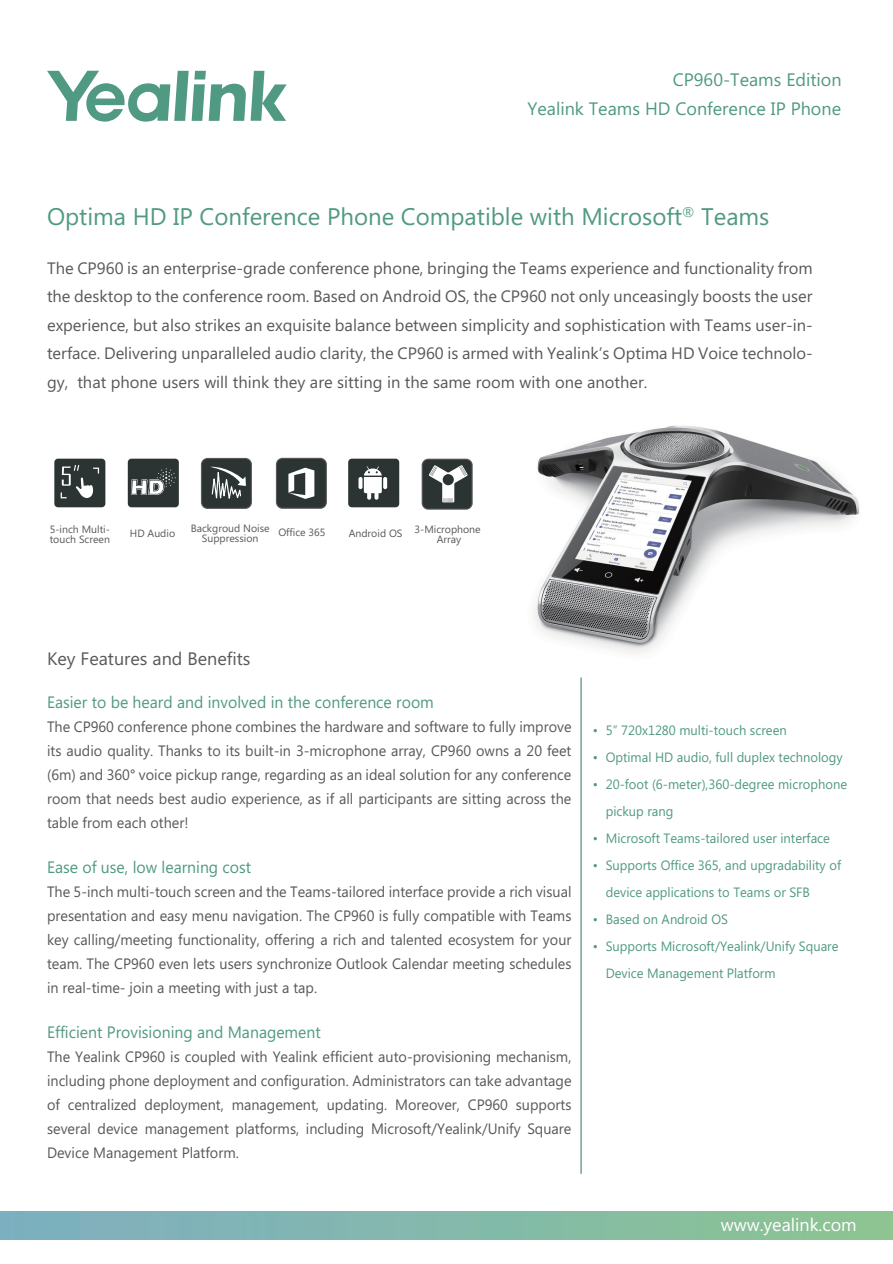
<style>
.page{position:relative;width:893px;height:1264px;background:#fff}
.page>*{position:absolute;margin:0;border:0;box-sizing:border-box;transform-origin:0 0}
.t1{font:24px "Microsoft Phags Pa";color:#509983}
.t2{font:18px "Microsoft Phags Pa";color:#509983}
.t3{font:18px "Microsoft Phags Pa";color:#59595b}
.t4{font:18px "Microsoft Phags Pa";color:#fff}
.t5{font:16.5px/28.5px "Microsoft Phags Pa";color:#57585a;text-align:justify}
.t6{font:16.5px "Microsoft Phags Pa";color:#509983;scale:.96 1}
.t7{font:15px/24px "Microsoft Phags Pa";color:#57585a;text-align:justify;scale:.96 1}
.t8{font:13.5px/27px "Microsoft Phags Pa";color:#509983;scale:.96 1}
.t9{font:10.5px/10.5px "Microsoft Phags Pa";color:#57585a}
</style>
<div class="page">
<img style="left:534px;top:425px;width:326px;height:228px">
<hr style="left:580px;top:677px;width:1px;height:496px;background:#2d7756">
<svg style="left:47px;top:71px;width:239px;height:51px"></svg>
<div style="left:0;top:1210px;width:892px;height:28px;background:linear-gradient(to right,#7daec2,#8cc492)"></div>
<div style="left:128px;top:458px;width:51px;height:49px;background:#2c3333;border-radius:4px"></div>
<svg style="left:131px;top:468px;width:45px;height:26px"></svg>
<svg style="left:276px;top:457px;width:51px;height:51px"></svg>
<div style="left:277px;top:459px;width:48px;height:48px;background:#2c3333;border-radius:5px"></div>
<svg style="left:288px;top:467px;width:26px;height:32px"></svg>
<div style="left:348px;top:458px;width:51px;height:49px;background:#2c3333;border-radius:4px"></div>
<svg style="left:367px;top:487px;width:4px;height:12px"></svg>
<svg style="left:374px;top:487px;width:4px;height:12px"></svg>
<svg style="left:358px;top:477px;width:4px;height:12px"></svg>
<svg style="left:383px;top:477px;width:4px;height:12px"></svg>
<svg style="left:364px;top:466px;width:18px;height:27px"></svg>
<div style="left:54px;top:458px;width:51px;height:49px;background:#2c3333;border-radius:4px"></div>
<svg style="left:61px;top:465px;width:38px;height:34px"></svg>
<svg style="left:421px;top:458px;width:51px;height:51px"></svg>
<div style="left:423px;top:460px;width:48px;height:48px;background:#2c3333;border-radius:5px"></div>
<svg style="left:429px;top:465px;width:38px;height:37px"></svg>
<svg style="left:201px;top:458px;width:51px;height:51px"></svg>
<div style="left:202px;top:459px;width:49px;height:48px;background:#2c3333;border-radius:5px"></div>
<svg style="left:210px;top:457px;width:36px;height:52px"></svg>
<p class="t2" style="left:672px;top:67px;width:170px">CP960-Teams Edition</p>
<p class="t2" style="left:527px;top:96px;width:315px">Yealink Teams HD Conference IP Phone</p>
<h1 class="t1" style="left:47px;top:200px;width:723px">Optima HD IP Conference Phone Compatible with Microsoft<sup>®</sup> Teams</h1>
<p class="t5" style="left:47px;top:253px;width:767px">The CP960 is an enterprise-grade conference phone, bringing the Teams experience and functionality from the desktop to the conference room. Based on Android OS, the CP960 not only unceasingly boosts the user experience, but also strikes an exquisite balance between simplicity and sophistication with Teams user-in&shy;terface. Delivering unparalleled audio clarity, the CP960 is armed with Yealink’s Optima HD Voice technolo&shy;gy, that phone users will think they are sitting in the same room with one another.</p>
<p class="t9" style="left:50px;top:523px;width:62px">5-inch Multi&shy;touch Screen</p>
<p class="t9" style="left:191px;top:522px;width:80px;text-align:center">Backgroud Noise<br>Suppression</p>
<p class="t9" style="left:130px;top:527px;width:47px">HD Audio</p>
<p class="t9" style="left:278px;top:527px;width:49px">Office 365</p>
<p class="t9" style="left:436px;top:523px;width:45px;text-indent:-88px">Android OS 3-Microphone<br>Array</p>
<p class="t3" style="left:47px;top:646px;width:205px">Key Features and Benefits</p>
<p class="t6" style="left:47px;top:690px;width:404px">Easier to be heard and involved in the conference room</p>
<p class="t7" style="left:47px;top:713px;width:547px">The CP960 conference phone combines the hardware and software to fully improve its audio quality. Thanks to its built-in 3-microphone array, CP960 owns a 20 feet (6m) and 360° voice pickup range, regarding as an ideal solution for any conference room that needs best audio experience, as if all participants are sitting across the table from each other!</p>
<p class="t6" style="left:47px;top:855px;width:214px">Ease of use, low learning cost</p>
<p class="t7" style="left:47px;top:878px;width:547px">The 5-inch multi-touch screen and the Teams-tailored interface provide a rich visual presentation and easy menu navigation. The CP960 is fully compatible with Teams key calling/meeting functionality, offering a rich and talented ecosystem for your team. The CP960 even lets users synchronize Outlook Calendar meeting schedules in real-time- join a meeting with just a tap.</p>
<p class="t6" style="left:47px;top:1020px;width:287px">Efficient Provisioning and Management</p>
<p class="t7" style="left:47px;top:1043px;width:547px">The Yealink CP960 is coupled with Yealink efficient auto-provisioning mechanism, including phone deployment and configuration. Administrators can take advantage of centralized deployment, management, updating. Moreover, CP960 supports several device management platforms, including Microsoft/Yealink/Unify Square Device Management Platform.</p>
<p class="t8" style="left:592px;top:715px;width:203px">• 5” 720x1280 multi-touch screen</p>
<p class="t8" style="left:592px;top:742px;width:261px">• Optimal HD audio, full duplex technology</p>
<p class="t8" style="left:605px;top:769px;width:253px;text-indent:-13px">• 20-foot (6-meter),360-degree microphone pickup rang</p>
<p class="t8" style="left:592px;top:823px;width:248px">• Microsoft Teams-tailored user interface</p>
<p class="t8" style="left:605px;top:850px;width:246px;text-indent:-13px">• Supports Office 365, and upgradability of device applications to Teams or SFB</p>
<p class="t8" style="left:592px;top:904px;width:142px">• Based on Android OS</p>
<p class="t8" style="left:605px;top:931px;width:244px;text-indent:-13px">• Supports Microsoft/Yealink/Unify Square<br>Device Management Platform</p>
<p class="t4" style="left:720px;top:1211px;width:137px">www.yealink.com</p>
</div>
